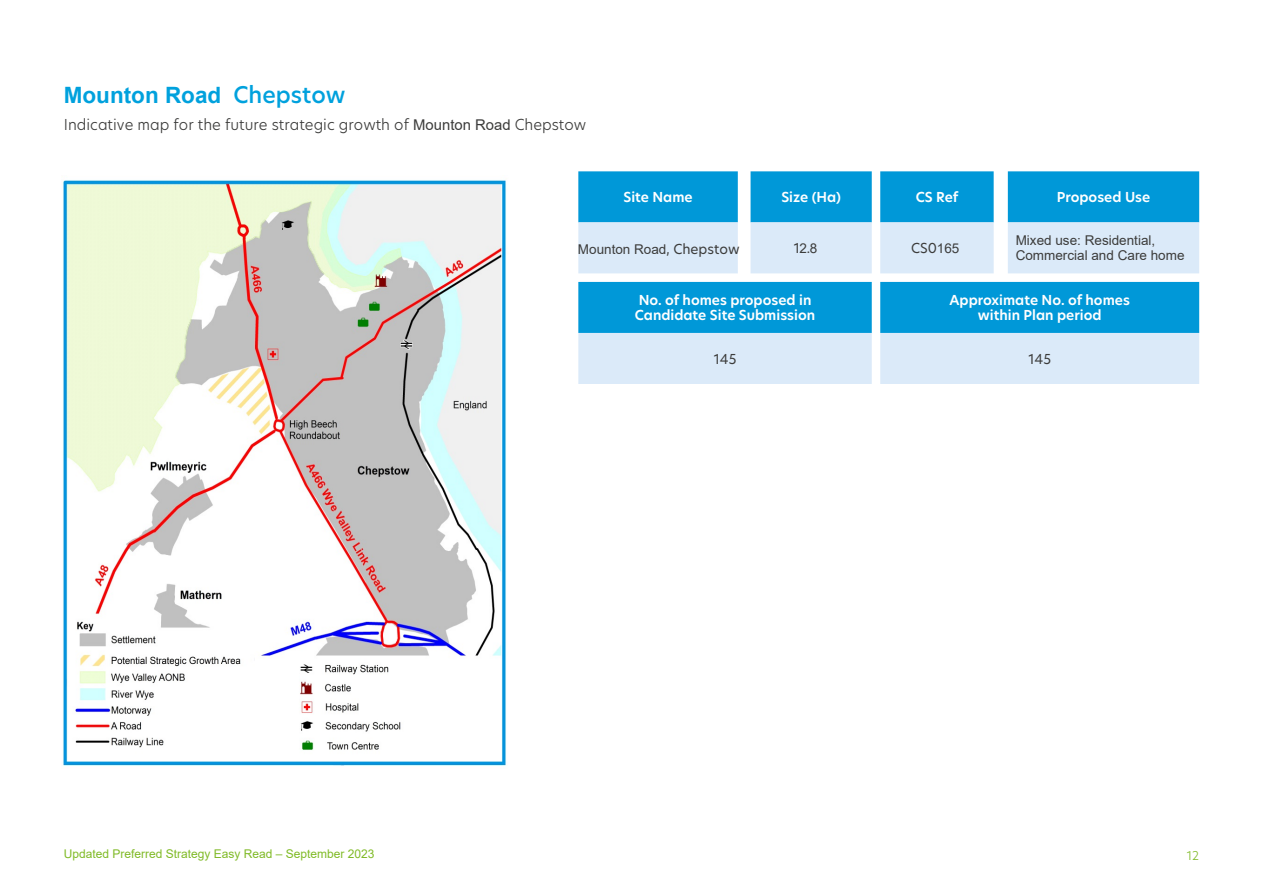
<style>
.page{position:relative;width:1263px;height:893px;background:#fff}
.page>*{position:absolute;margin:0;border:0;box-sizing:border-box;transform-origin:0 0}
.t1{font:700 22.5px "Arial";color:#00a1dd}
.t2{font:300 14.85px "New Hero";color:#3c3c3b}
.t3{font:600 13.5px/15px "New Hero";color:#fff}
.t4{font:13.5px/15.1px "Arial";color:#3c3c3b}
.t5{font:13.5px "New Hero";color:#3c3c3b}
.t6{font:12px "Arial";color:#80ba27}
.t7{font:300 12px "New Hero";color:#80ba27}
.s1{font-family:"New Hero";font-weight:500}
.s2{font-family:"Arial";font-weight:400}
.s3{font-family:"New Hero"}
.s4{font-family:"Arial"}
.s5{color:#80bb27}
</style>
<div class="page">
<svg style="left:578px;top:171px;width:621px;height:51px;background:#109eda"></svg>
<svg style="left:578px;top:222px;width:621px;height:162px;background:#99d2ef"></svg>
<img style="left:62px;top:180px;width:444px;height:586px">
<h1 class="t1" style="left:64px;top:79px;width:283px">Mounton Road <span class="s1">Chepstow</span></h1>
<p class="t2" style="left:64px;top:115px;width:524px">Indicative map for the future strategic growth of <span class="s2">Mounton Road</span> Chepstow</p>
<p class="t3" style="left:623px;top:190px;width:71px">Site Name</p>
<p class="t3" style="left:781px;top:190px;width:61px">Size (Ha)</p>
<p class="t3" style="left:916px;top:190px;width:44px">CS Ref</p>
<p class="t3" style="left:1057px;top:190px;width:95px">Proposed Use</p>
<p class="t4" style="left:578px;top:242px;width:163px">Mounton Road<span class="s3">, Chepstow</span></p>
<p class="t5" style="left:794px;top:239px;width:25px">1<span class="s4">2</span>.<span class="s4">8</span></p>
<p class="t5" style="left:911px;top:239px;width:50px">CS0<span class="s4">165</span></p>
<p class="t4" style="left:1016px;top:232px;width:170px">Mixed use: Residential,<br>Commercial and Care home</p>
<p class="t3" style="left:635px;top:293px;width:182px">No. of homes proposed in<br>Candidate Site Submission</p>
<p class="t3" style="left:949px;top:293px;width:182px;text-align:center">Approximate No. of homes within Plan period</p>
<p class="t5" style="left:714px;top:350px;width:24px">145</p>
<p class="t5" style="left:1028px;top:350px;width:24px">145</p>
<p class="t6" style="left:64px;top:846px;width:312px"><span class="s5">Updated</span> Preferred Strategy Easy Read – <span class="s5">September</span> 202<span class="s5">3</span></p>
<p class="t7" style="left:1187px;top:847px;width:14px">12</p>
</div>
